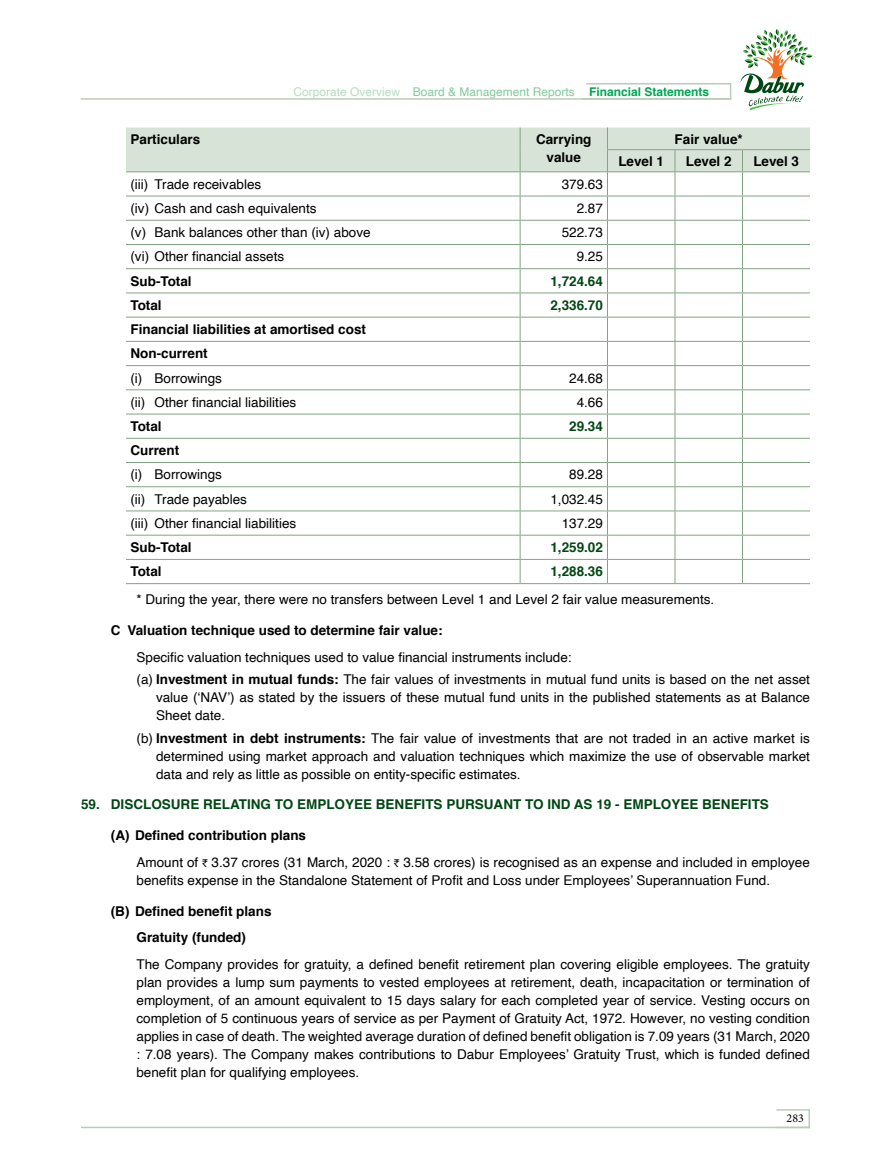
<style>
.page{position:relative;width:891px;height:1161px;background:#fff}
.page>*{position:absolute;margin:0;border:0;box-sizing:border-box;transform-origin:0 0}
.t1{font:13.5px/18px "Helvetica";color:#000}
.t2{font:700 13.5px/18px "Helvetica";color:#000;text-align:center}
.t3{font:700 13.5px "Helvetica";color:#004713}
.t4{font:12px "Helvetica";color:#82ca9c}
.t5{font:12px "Minion Pro";color:#000}
.s1{color:#b4ddc1}
.s2{font-weight:700;color:#00a651}
.s3{font-weight:700}
.s4{font-family:"Rupee Foradian";font-size:10.5px}
</style>
<div class="page">
<svg style="left:741px;top:29px;width:71px;height:81px"></svg>
<hr style="left:81px;top:98px;width:650px;height:2px;background:#bacdba">
<svg style="left:580px;top:83px;width:152px;height:17px"></svg>
<hr style="left:81px;top:1127px;width:729px;height:1px;background:#bacdba">
<svg style="left:774px;top:1109px;width:36px;height:20px"></svg>
<svg style="left:126px;top:128px;width:684px;height:455px"></svg>
<hr style="left:126px;top:583px;width:394px;height:1px;background:#83a484">
<hr style="left:520px;top:583px;width:88px;height:1px;background:#83a484">
<hr style="left:608px;top:583px;width:67px;height:1px;background:#83a484">
<hr style="left:675px;top:583px;width:67px;height:1px;background:#83a484">
<hr style="left:742px;top:583px;width:68px;height:1px;background:#83a484">
<p class="t4" style="left:293px;top:82px;width:417px"><span class="s1">Corporate Overview</span> Board &amp; Management Reports <span class="s2">Financial Statements</span></p>
<p class="t2" style="left:130px;top:130px;width:71px">Particulars</p>
<p class="t2" style="left:536px;top:130px;width:57px">Carrying value</p>
<p class="t2" style="left:675px;top:130px;width:70px">Fair value*</p>
<p class="t2" style="left:618px;top:152px;width:47px">Level 1</p>
<p class="t2" style="left:686px;top:152px;width:47px">Level 2</p>
<p class="t2" style="left:753px;top:152px;width:47px">Level 3</p>
<p class="t1" style="left:130px;top:176px;width:132px">(iii) Trade receivables</p>
<p class="t1" style="left:562px;top:176px;width:43px">379.63</p>
<p class="t1" style="left:130px;top:200px;width:188px">(iv) Cash and cash equivalents</p>
<p class="t1" style="left:577px;top:200px;width:28px">2.87</p>
<p class="t1" style="left:130px;top:224px;width:242px">(v) Bank balances other than (iv) above</p>
<p class="t1" style="left:562px;top:224px;width:43px">522.73</p>
<p class="t1" style="left:130px;top:248px;width:155px">(vi) Other financial assets</p>
<p class="t1" style="left:577px;top:248px;width:28px">9.25</p>
<p class="t2" style="left:130px;top:272px;width:63px">Sub-Total</p>
<p class="t3" style="left:550px;top:270px;width:54px">1,724.64</p>
<p class="t2" style="left:130px;top:296px;width:33px">Total</p>
<p class="t3" style="left:550px;top:294px;width:54px">2,336.70</p>
<p class="t2" style="left:130px;top:318px;width:237px;line-height:24.2px;text-align:left">Financial liabilities at amortised cost<br>Non-current</p>
<p class="t1" style="left:130px;top:369px;width:93px">(i) Borrowings</p>
<p class="t1" style="left:569px;top:369px;width:35px">24.68</p>
<p class="t1" style="left:130px;top:393px;width:167px">(ii) Other financial liabilities</p>
<p class="t1" style="left:577px;top:393px;width:28px">4.66</p>
<p class="t2" style="left:130px;top:417px;width:33px">Total</p>
<p class="t3" style="left:569px;top:415px;width:35px">29.34</p>
<p class="t2" style="left:130px;top:442px;width:50px">Current</p>
<p class="t1" style="left:130px;top:466px;width:93px">(i) Borrowings</p>
<p class="t1" style="left:569px;top:466px;width:35px">89.28</p>
<p class="t1" style="left:130px;top:490px;width:118px">(ii) Trade payables</p>
<p class="t1" style="left:550px;top:490px;width:54px">1,032.45</p>
<p class="t1" style="left:130px;top:515px;width:167px">(iii) Other financial liabilities</p>
<p class="t1" style="left:562px;top:515px;width:43px">137.29</p>
<p class="t2" style="left:130px;top:539px;width:63px">Sub-Total</p>
<p class="t3" style="left:550px;top:536px;width:54px">1,259.02</p>
<p class="t2" style="left:130px;top:563px;width:33px">Total</p>
<p class="t3" style="left:550px;top:561px;width:54px">1,288.36</p>
<p class="t1" style="left:137px;top:591px;width:579px">* During the year, there were no transfers between Level 1 and Level 2 fair value measurements.</p>
<p class="t2" style="left:111px;top:622px;width:333px">C Valuation technique used to determine fair value:</p>
<p class="t1" style="left:137px;top:646px;width:675px;line-height:22.5px">Specific valuation techniques used to value financial instruments include:<br>(a) <span class="s3">Investment in mutual funds:</span> The fair values of investments in mutual fund units is based on the net asset</p>
<p class="t1" style="left:156px;top:689px;width:656px">value (‘NAV’) as stated by the issuers of these mutual fund units in the published statements as at Balance<br>Sheet date.</p>
<p class="t1" style="left:156px;top:729px;width:656px;text-align:justify;text-indent:-19px">(b) <span class="s3">Investment in debt instruments:</span> The fair value of investments that are not traded in an active market is determined using market approach and valuation techniques which maximize the use of observable market data and rely as little as possible on entity-specific estimates.</p>
<p class="t3" style="left:81px;top:794px;width:50px">59. Disclosure</p>
<p class="t3" style="left:203px;top:794px;width:10px">relating</p>
<p class="t3" style="left:275px;top:794px;width:33px">to employee</p>
<p class="t3" style="left:376px;top:794px;width:10px">benefits</p>
<p class="t3" style="left:446px;top:794px;width:11px">pursuant</p>
<p class="t3" style="left:525px;top:794px;width:118px">to Ind AS 19 - Employee</p>
<p class="t3" style="left:702px;top:794px;width:19px">Benefits</p>
<p class="t1" style="left:137px;top:823px;width:675px;line-height:26.5px;text-indent:-26px"><span class="s3">(A) Defined contribution plans<br></span>Amount of <span class="s4">`</span> 3.37 crores (31 March, 2020 : <span class="s4">`</span> 3.58 crores) is recognised as an expense and included in employee</p>
<p class="t1" style="left:137px;top:871px;width:635px">benefits expense in the Standalone Statement of Profit and Loss under Employees’ Superannuation Fund.</p>
<p class="t2" style="left:111px;top:898px;width:162px;line-height:26.5px">(B) Defined benefit plans<br>Gratuity (funded)</p>
<p class="t1" style="left:136px;top:955px;width:675px;text-align:justify">The Company provides for gratuity, a defined benefit retirement plan covering eligible employees. The gratuity plan provides a lump sum payments to vested employees at retirement, death, incapacitation or termination of employment, of an amount equivalent to 15 days salary for each completed year of service. Vesting occurs on completion of 5 continuous years of service as per Payment of Gratuity Act, 1972. However, no vesting condition applies in case of death. The weighted average duration of defined benefit obligation is 7.09 years (31 March, 2020 : 7.08 years). The Company makes contributions to Dabur Employees’ Gratuity Trust, which is funded defined benefit plan for qualifying employees.</p>
<p class="t5" style="left:787px;top:1110px;width:19px">283</p>
</div>
